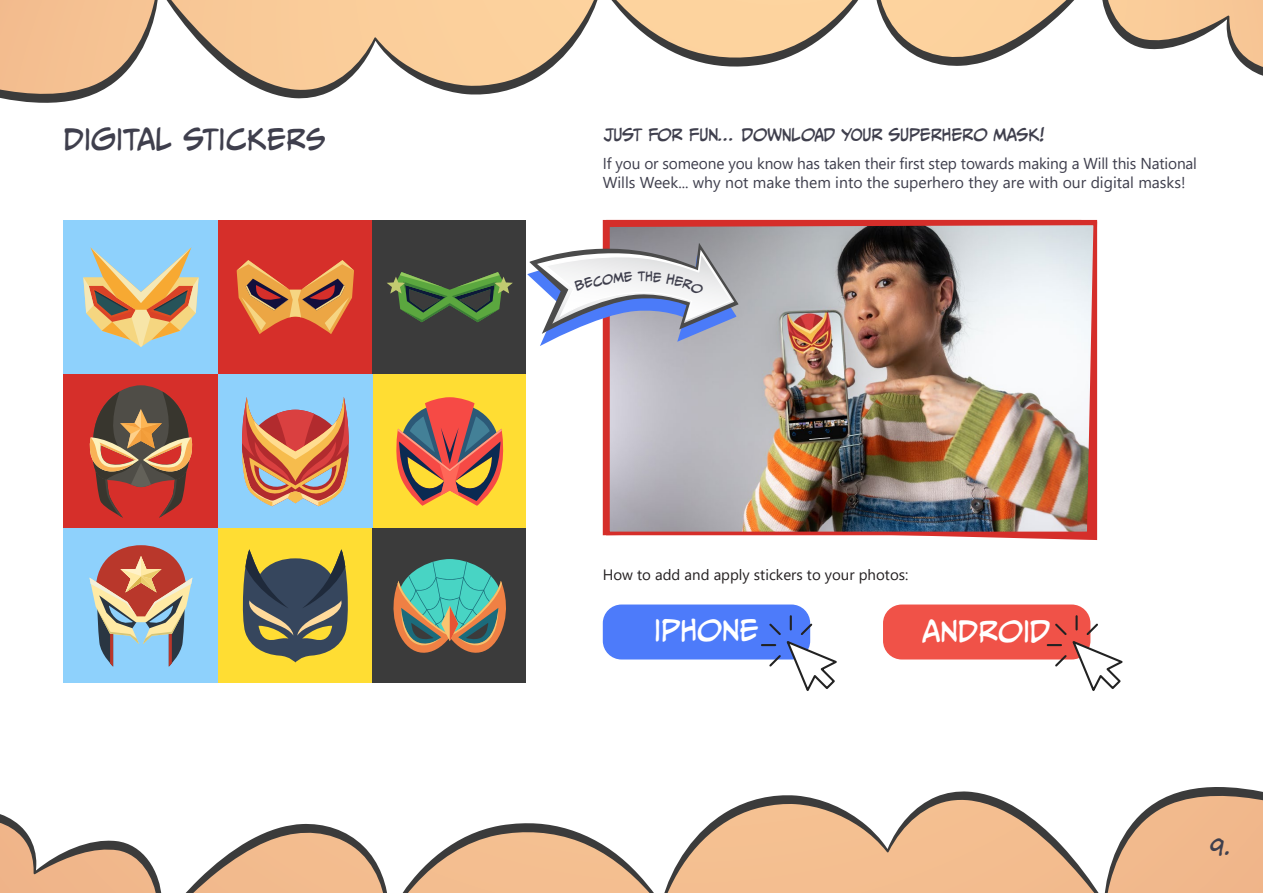
<style>
.page{position:relative;width:1263px;height:893px;background:#fff}
.page>*{position:absolute;margin:0;border:0;box-sizing:border-box;transform-origin:0 0}
.t1{font:27px "CC Meanwhile";color:#3f3f4d}
.t2{font:27px "CC Meanwhile";color:#fff}
.t3{font:20.7px "CC Meanwhile";color:#3f3f4d}
.t4{font:15.75px/18.9px "Segoe UI";letter-spacing:-.01em;color:#3f3f4d}
.t5{font:15.75px "CC Meanwhile";letter-spacing:-.01em;color:#3f3f4d}
.t6{font:15px "Segoe UI";color:#231f20}
.t7{font:12.15px "CC Meanwhile";color:#3f3f4d}
</style>
<div class="page">
<svg style="left:0;top:0;width:1263px;height:103px"></svg>
<svg style="left:0;top:787px;width:1263px;height:106px"></svg>
<img style="left:604px;top:220px;width:494px;height:317px">
<div style="left:64px;top:220px;width:154px;height:154px;background:#8ed1fc"></div>
<div style="left:218px;top:220px;width:155px;height:154px;background:#d62f2a"></div>
<div style="left:373px;top:220px;width:153px;height:154px;background:#3b3b3b"></div>
<div style="left:373px;top:374px;width:153px;height:155px;background:#fd3"></div>
<div style="left:218px;top:374px;width:155px;height:155px;background:#8ed1fc"></div>
<div style="left:64px;top:374px;width:154px;height:155px;background:#d62f2a"></div>
<div style="left:64px;top:529px;width:154px;height:154px;background:#8ed1fc"></div>
<div style="left:218px;top:529px;width:155px;height:154px;background:#fd3"></div>
<div style="left:373px;top:529px;width:153px;height:154px;background:#3b3b3b"></div>
<svg style="left:242px;top:549px;width:106px;height:113px"></svg>
<svg style="left:387px;top:272px;width:126px;height:50px"></svg>
<svg style="left:237px;top:260px;width:117px;height:74px"></svg>
<svg style="left:83px;top:247px;width:116px;height:100px"></svg>
<svg style="left:396px;top:397px;width:108px;height:109px"></svg>
<svg style="left:393px;top:559px;width:113px;height:94px"></svg>
<svg style="left:242px;top:397px;width:107px;height:109px"></svg>
<svg style="left:89px;top:545px;width:103px;height:122px"></svg>
<svg style="left:89px;top:385px;width:104px;height:133px"></svg>
<div style="left:603px;top:605px;width:206px;height:54px;background:#4d7bfa;border-radius:18px"></div>
<div style="left:603px;top:604px;width:207px;height:55px;border:2px solid #4d7bfa;border-radius:18px"></div>
<div style="left:884px;top:605px;width:206px;height:54px;background:#f05248;border-radius:18px"></div>
<div style="left:883px;top:604px;width:207px;height:55px;border:2px solid #f05248;border-radius:18px"></div>
<svg style="left:760px;top:614px;width:77px;height:77px"></svg>
<svg style="left:1045px;top:614px;width:78px;height:77px"></svg>
<svg style="left:527px;top:240px;width:212px;height:106px"></svg>
<h1 class="t1" style="left:64px;top:123px;width:262px">DIGITAL STICKERS</h1>
<p class="t5" style="left:603px;top:125px;width:443px">JUST FOR FUN... DOWNLOAD YOUR SUPERHERO MASK!</p>
<p class="t4" style="left:603px;top:152px;width:596px">If you or someone you know has taken their first step towards making a Will this National<br>Wills Week... why not make them into the superhero they are with our digital masks!</p>
<p class="t7" style="left:638px;top:269px;width:9px">T</p>
<p class="t6" style="left:603px;top:561px;width:307px">How to add and apply stickers to your photos:</p>
<h1 class="t2" style="left:654px;top:613px;width:106px">IPHONE</h1>
<h1 class="t2" style="left:923px;top:615px;width:130px">ANDROID</h1>
<h2 class="t3" style="left:1210px;top:834px;width:22px">9.</h2>
</div>
